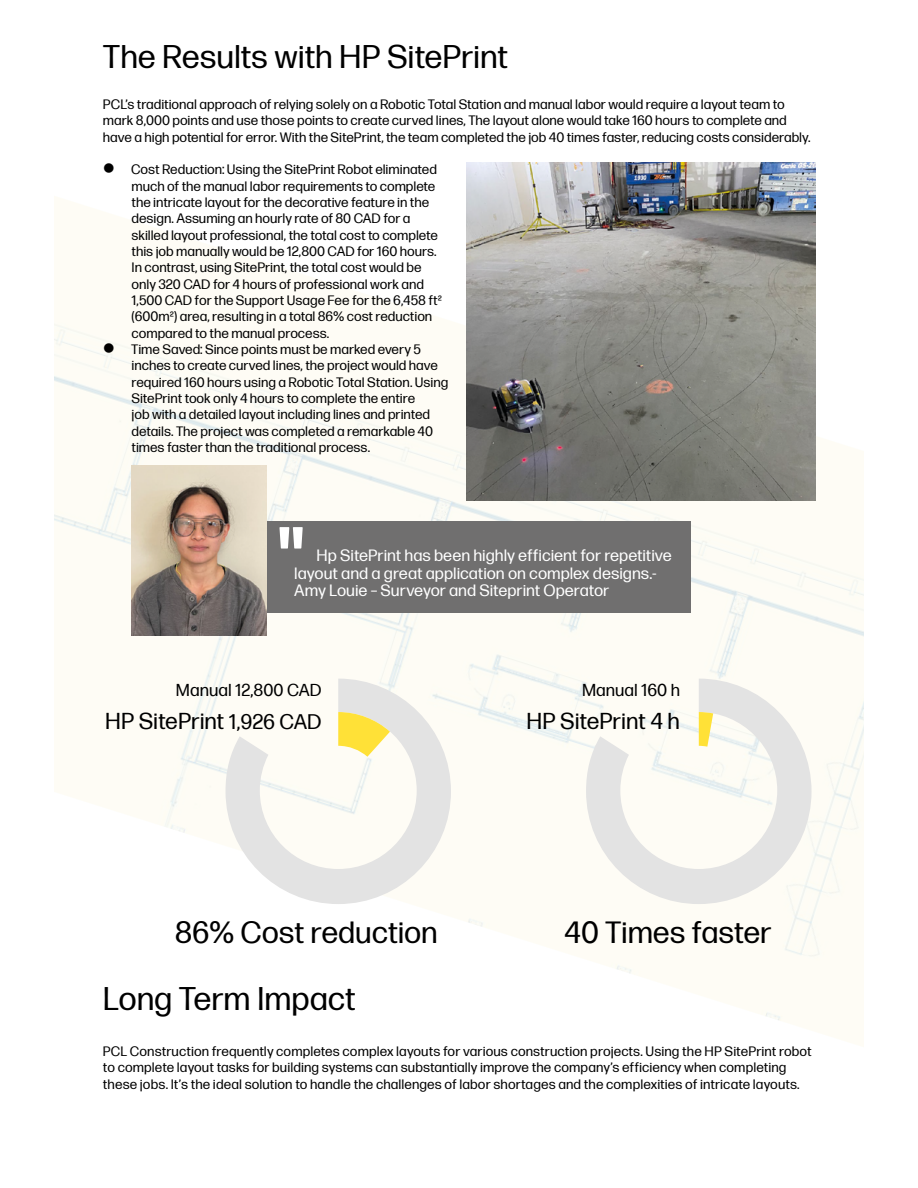
<style>
.page{position:relative;width:918px;height:1188px;background:#fff}
.page>*{position:absolute;margin:0;border:0;box-sizing:border-box;transform-origin:0 0}
.t1{font:108.9px "Forma DJR Display";color:#fff}
.t2{font:32.7px "Forma DJR Micro";letter-spacing:-.005em;color:#000}
.t3{font:30.6px "Forma DJR Micro";letter-spacing:-.005em;color:#000}
.t4{font:22.95px "Forma DJR Micro";letter-spacing:-.005em;color:#000}
.t5{font:17.25px "Forma DJR Micro";color:#000}
.t6{font:16.35px/17.7px "Forma DJR Micro";color:#fff}
.t7{font:13.65px/16.4px "Forma DJR Micro";letter-spacing:-.005em;color:#000}
.s1{font-size:21px}
</style>
<div class="page">
<img style="left:54px;top:177px;width:810px;height:844px">
<svg style="left:586px;top:679px;width:226px;height:225px;fill:#fefcf5"></svg>
<svg style="left:699px;top:712px;width:14px;height:35px"></svg>
<svg style="left:226px;top:679px;width:225px;height:225px;fill:#fefcf5"></svg>
<svg style="left:338px;top:712px;width:52px;height:45px"></svg>
<img style="left:467px;top:163px;width:348px;height:338px">
<div style="left:259px;top:522px;width:432px;height:91px;background:#706f6f"></div>
<img style="left:132px;top:466px;width:134px;height:170px">
<svg style="left:104px;top:343px;width:10px;height:10px"></svg>
<h2 class="t2" style="left:103px;top:33px;width:407px">The Results with HP SitePrint</h2>
<p class="t7" style="left:103px;top:95px;width:709px">PCL’s traditional approach of relying solely on a Robotic Total Station and manual labor would require a layout team to mark 8,000 points and use those points to create curved lines, The layout alone would take 160 hours to complete and have a high potential for error. With the SitePrint, the team completed the job 40 times faster, reducing costs considerably.</p>
<p class="t7" style="left:131px;top:160px;width:319px">Cost Reduction: Using the SitePrint Robot eliminated much of the manual labor requirements to complete the intricate layout for the decorative feature in the design. Assuming an hourly rate of 80 CAD for a skilled layout professional, the total cost to complete this job manually would be 12,800 CAD for 160 hours.<br>In contrast, using SitePrint, the total cost would be only 320 CAD for 4 hours of professional work and 1,500 CAD for the Support Usage Fee for the 6,458 ft2 (600m2) area, resulting in a total 86% cost reduction compared to the manual process.<br>Time Saved: Since points must be marked every 5 inches to create curved lines, the project would have required 160 hours using a Robotic Total Station. Using SitePrint took only 4 hours to complete the entire<br>job with a detailed layout including lines and printed details. The project was completed a remarkable 40 times faster than the traditional process.</p>
<h1 class="t1" style="left:276px;top:490px;width:31px">"</h1>
<p class="t6" style="left:294px;top:581px;width:317px">Amy Louie – Surveyor and Siteprint Operator</p>
<p class="t6" style="left:294px;top:545px;width:379px;text-indent:22px">Hp SitePrint has been highly efficient for repetitive layout and a great application on complex designs.-</p>
<p class="t5" style="left:176px;top:677px;width:147px">Manual 12,800 CAD</p>
<p class="t5" style="left:582px;top:677px;width:100px">Manual 160 h</p>
<h3 class="t4" style="left:105px;top:705px;width:218px">HP SitePrint <span class="s1">1,926 CAD</span></h3>
<h3 class="t4" style="left:527px;top:705px;width:155px">HP SitePrint 4 h</h3>
<h3 class="t3" style="left:175px;top:910px;width:264px">86% Cost reduction</h3>
<h3 class="t3" style="left:564px;top:910px;width:209px">40 Times faster</h3>
<h2 class="t2" style="left:103px;top:975px;width:254px">Long Term Impact</h2>
<p class="t7" style="left:103px;top:1042px;width:710px">PCL Construction frequently completes complex layouts for various construction projects. Using the HP SitePrint robot to complete layout tasks for building systems can substantially improve the company’s efficiency when completing these jobs. It’s the ideal solution to handle the challenges of labor shortages and the complexities of intricate layouts.</p>
</div>
